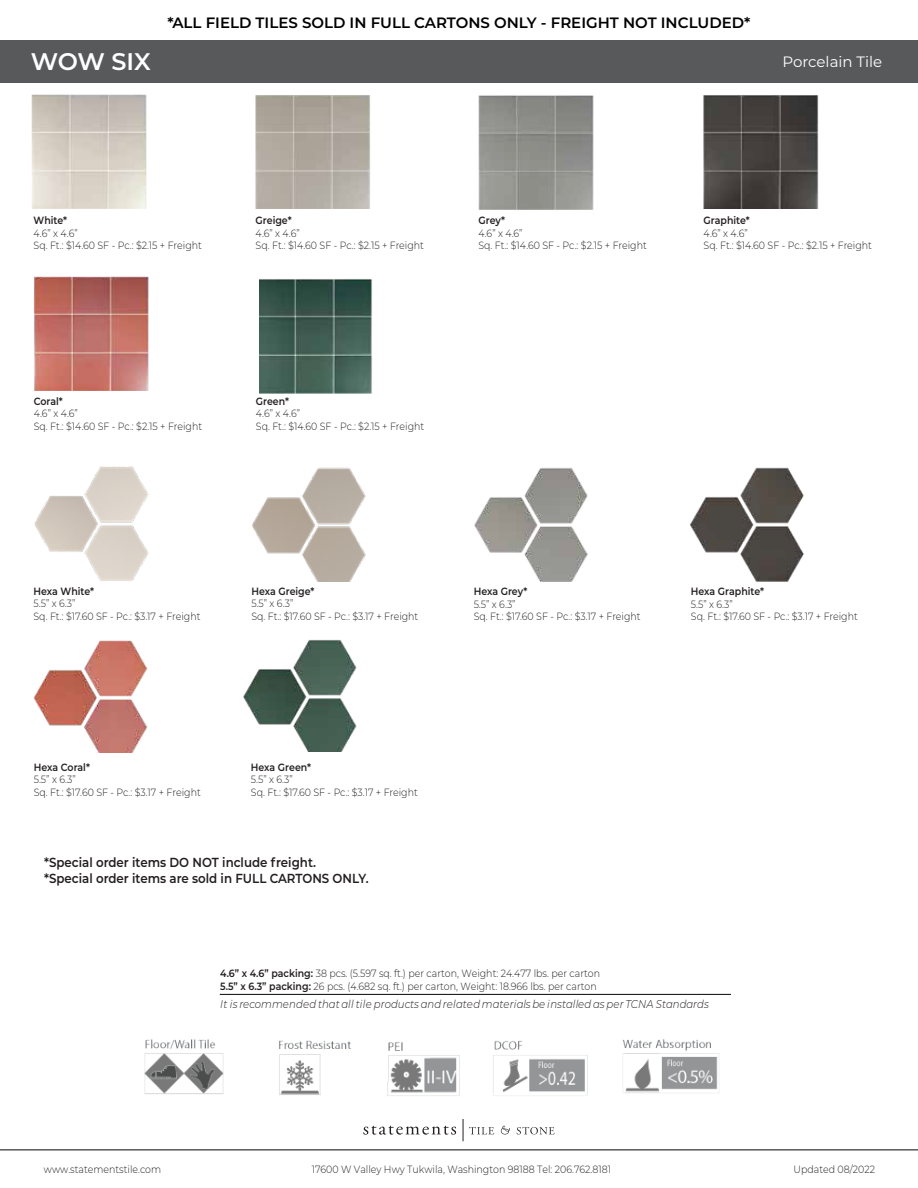
<style>
.page{position:relative;width:918px;height:1188px;background:#fff}
.page>*{position:absolute;margin:0;border:0;box-sizing:border-box;transform-origin:0 0}
.t1{font:600 24px "Montserrat";letter-spacing:-.01em;color:#fff}
.t2{font:600 15px "Montserrat";color:#000}
.t3{font:15px "Montserrat";color:#fff}
.t4{font:600 13.05px/15.8px "Montserrat";color:#231f20;scale:.9 1}
.t5{font:italic 300 11.25px "Montserrat";letter-spacing:.005em;color:#231f20;scale:.9 1}
.t6{font:300 10.5px/12.6px "Montserrat";color:#231f20;scale:.9 1}
.t7{font:600 10.5px "Montserrat";color:#231f20;scale:.9 1}
.s1{font-weight:600}
</style>
<div class="page">
<img style="left:34px;top:276px;width:115px;height:114px">
<img style="left:260px;top:279px;width:112px;height:114px">
<img style="left:33px;top:640px;width:115px;height:113px">
<img style="left:691px;top:467px;width:113px;height:114px">
<img style="left:243px;top:640px;width:114px;height:111px">
<img style="left:474px;top:467px;width:114px;height:114px">
<img style="left:252px;top:467px;width:114px;height:114px">
<img style="left:34px;top:466px;width:115px;height:115px">
<div style="left:0;top:40px;width:918px;height:43px;background:#58595b"></div>
<hr style="left:0;top:1149px;width:918px;height:2px;background:#58595b">
<svg style="left:363px;top:1126px;width:93px;height:9px"></svg>
<svg style="left:501px;top:1126px;width:9px;height:8px"></svg>
<svg style="left:517px;top:1127px;width:38px;height:7px"></svg>
<svg style="left:463px;top:1119px;width:31px;height:22px"></svg>
<hr style="left:220px;top:994px;width:511px;height:1px;background:#221f1f">
<img style="left:704px;top:95px;width:115px;height:114px">
<img style="left:256px;top:95px;width:114px;height:114px">
<img style="left:31px;top:94px;width:116px;height:114px">
<img style="left:479px;top:95px;width:115px;height:115px">
<img style="left:144px;top:1039px;width:575px;height:57px">
<h2 class="t2" style="left:168px;top:12px;width:584px">*ALL FIELD TILES SOLD IN FULL CARTONS ONLY - FREIGHT NOT INCLUDED*</h2>
<h1 class="t1" style="left:31px;top:44px;width:122px">WOW SIX</h1>
<h2 class="t3" style="left:782px;top:51px;width:101px">Porcelain Tile</h2>
<p class="t7" style="left:34px;top:213px;width:39px">White*</p>
<p class="t6" style="left:34px;top:226px;width:189px">4.6” x 4.6”<br>Sq. Ft.: $14.60 SF - Pc.: $2.15 + Freight</p>
<p class="t7" style="left:256px;top:213px;width:41px">Greige*</p>
<p class="t6" style="left:256px;top:226px;width:189px">4.6” x 4.6”<br>Sq. Ft.: $14.60 SF - Pc.: $2.15 + Freight</p>
<p class="t7" style="left:479px;top:213px;width:31px">Grey*</p>
<p class="t6" style="left:479px;top:227px;width:189px">4.6” x 4.6”<br>Sq. Ft.: $14.60 SF - Pc.: $2.15 + Freight</p>
<p class="t7" style="left:704px;top:213px;width:53px">Graphite*</p>
<p class="t6" style="left:704px;top:226px;width:189px">4.6” x 4.6”<br>Sq. Ft.: $14.60 SF - Pc.: $2.15 + Freight</p>
<p class="t7" style="left:34px;top:394px;width:34px">Coral*</p>
<p class="t6" style="left:34px;top:407px;width:189px">4.6” x 4.6”<br>Sq. Ft.: $14.60 SF - Pc.: $2.15 + Freight</p>
<p class="t7" style="left:256px;top:394px;width:38px">Green*</p>
<p class="t6" style="left:256px;top:407px;width:189px">4.6” x 4.6”<br>Sq. Ft.: $14.60 SF - Pc.: $2.15 + Freight</p>
<p class="t7" style="left:34px;top:584px;width:69px">Hexa White*</p>
<p class="t6" style="left:34px;top:597px;width:187px">5.5” x 6.3”<br>Sq. Ft.: $17.60 SF - Pc.: $3.17 + Freight</p>
<p class="t7" style="left:251px;top:584px;width:72px">Hexa Greige*</p>
<p class="t6" style="left:251px;top:597px;width:187px">5.5” x 6.3”<br>Sq. Ft.: $17.60 SF - Pc.: $3.17 + Freight</p>
<p class="t7" style="left:474px;top:584px;width:61px">Hexa Grey*</p>
<p class="t6" style="left:474px;top:597px;width:187px">5.5” x 6.3”<br>Sq. Ft.: $17.60 SF - Pc.: $3.17 + Freight</p>
<p class="t7" style="left:691px;top:584px;width:83px">Hexa Graphite*</p>
<p class="t6" style="left:691px;top:597px;width:187px">5.5” x 6.3”<br>Sq. Ft.: $17.60 SF - Pc.: $3.17 + Freight</p>
<p class="t7" style="left:34px;top:760px;width:64px">Hexa Coral*</p>
<p class="t6" style="left:34px;top:773px;width:187px">5.5” x 6.3”<br>Sq. Ft.: $17.60 SF - Pc.: $3.17 + Freight</p>
<p class="t7" style="left:251px;top:760px;width:68px">Hexa Green*</p>
<p class="t6" style="left:251px;top:773px;width:187px">5.5” x 6.3”<br>Sq. Ft.: $17.60 SF - Pc.: $3.17 + Freight</p>
<p class="t4" style="left:44px;top:854px;width:362px">*Special order items DO NOT include freight.<br>*Special order items are sold in FULL CARTONS ONLY.</p>
<p class="t6" style="left:220px;top:967px;width:424px"><span class="s1">4.6” x 4.6” packing:</span> 38 pcs. (5.597 sq. ft.) per carton, Weight: 24.477 lbs. per carton<br><span class="s1">5.5” x 6.3” packing:</span> 26 pcs. (4.682 sq. ft.) per carton, Weight: 18.966 lbs. per carton</p>
<p class="t5" style="left:220px;top:996px;width:544px">It is recommended that all tile products and related materials be installed as per TCNA Standards</p>
<p class="t6" style="left:44px;top:1162px;width:132px">www.statementstile.com</p>
<p class="t6" style="left:312px;top:1163px;width:334px">17600 W Valley Hwy Tukwila, Washington 98188 Tel: 206.762.8181</p>
<p class="t6" style="left:794px;top:1162px;width:92px">Updated 08/2022</p>
</div>
